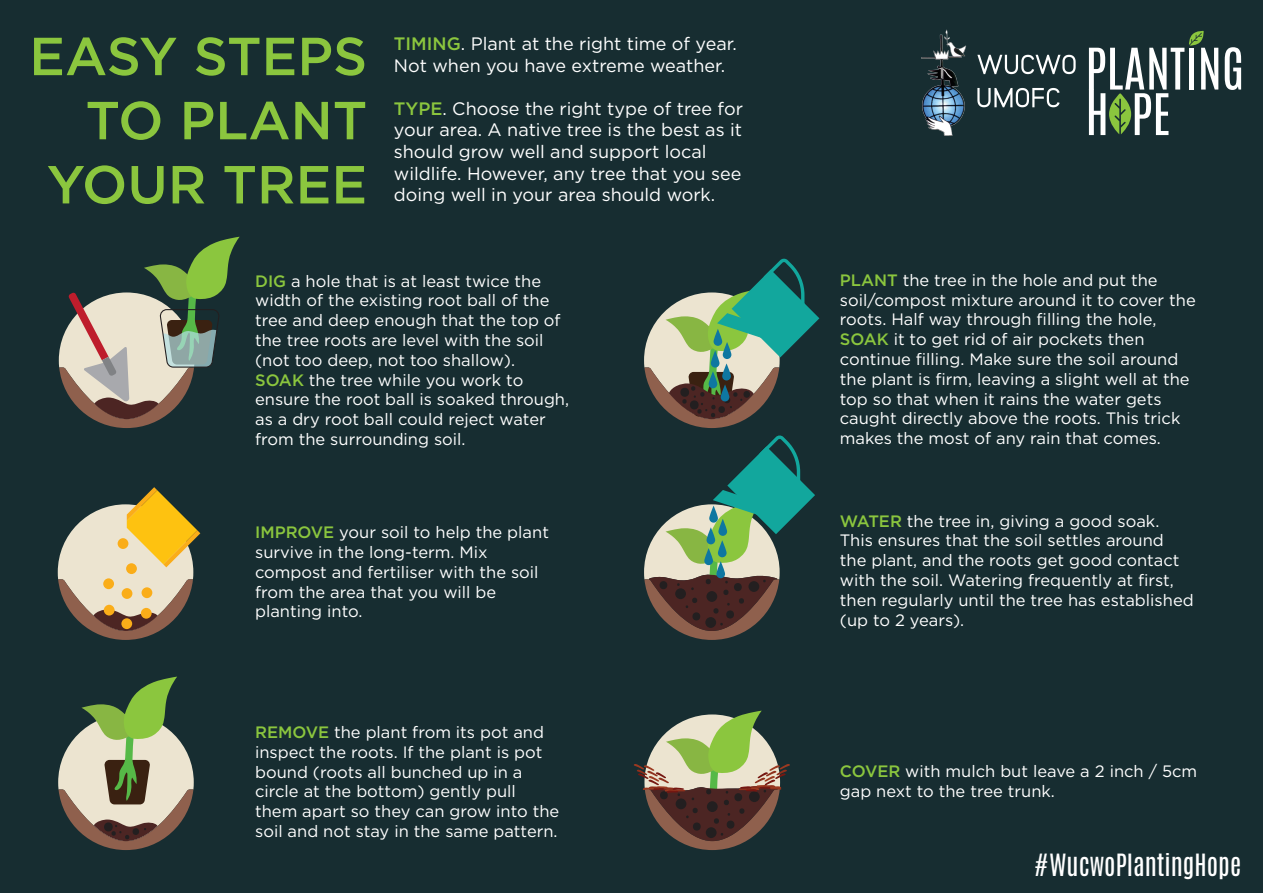
<style>
.page{position:relative;width:1263px;height:893px;background:#172d31}
.page>*{position:absolute;margin:0;border:0;box-sizing:border-box;transform-origin:0 0}
.t1{font:500 53.4px/64.2px "Gotham";color:#8bc63e;text-align:right}
.t2{font:25.65px "Antonio";color:#fff}
.t3{font:18px/21.6px "Gotham";color:#fff}
.t4{font:16.5px/19.8px "Gotham";color:#fff}
.s1{font-weight:500;color:#8bc63e}
</style>
<div class="page">
<svg style="left:58px;top:487px;width:142px;height:153px"></svg>
<div style="left:118px;top:538px;width:10px;height:11px;background:#faad19;border-radius:50%"></div>
<div style="left:126px;top:563px;width:11px;height:11px;background:#faad19;border-radius:50%"></div>
<div style="left:103px;top:578px;width:11px;height:11px;background:#faad19;border-radius:50%"></div>
<div style="left:122px;top:588px;width:10px;height:11px;background:#faad19;border-radius:50%"></div>
<div style="left:121px;top:618px;width:11px;height:11px;background:#faad19;border-radius:50%"></div>
<div style="left:141px;top:608px;width:11px;height:11px;background:#faad19;border-radius:50%"></div>
<div style="left:142px;top:587px;width:10px;height:11px;background:#faad19;border-radius:50%"></div>
<div style="left:104px;top:605px;width:11px;height:10px;background:#faad19;border-radius:50%"></div>
<svg style="left:58px;top:677px;width:136px;height:173px"></svg>
<svg style="left:644px;top:258px;width:175px;height:170px"></svg>
<svg style="left:713px;top:329px;width:9px;height:17px"></svg>
<svg style="left:723px;top:342px;width:8px;height:17px"></svg>
<svg style="left:711px;top:350px;width:8px;height:18px"></svg>
<svg style="left:722px;top:363px;width:9px;height:17px"></svg>
<svg style="left:709px;top:371px;width:8px;height:17px"></svg>
<svg style="left:721px;top:384px;width:8px;height:17px"></svg>
<svg style="left:644px;top:435px;width:171px;height:205px"></svg>
<svg style="left:634px;top:711px;width:156px;height:139px"></svg>
<svg style="left:59px;top:237px;width:181px;height:191px"></svg>
<svg style="left:1225px;top:47px;width:16px;height:43px"></svg>
<svg style="left:1089px;top:30px;width:129px;height:105px"></svg>
<img style="left:921px;top:30px;width:155px;height:106px">
<h1 class="t1" style="left:29px;top:23px;width:339px">EASY STEPS<br>TO PLANT<br>YOUR TREE</h1>
<p class="t3" style="left:394px;top:33px;width:344px"><span class="s1">TIMING</span>. Plant at the right time of year.<br>Not when you have extreme weather.</p>
<p class="t3" style="left:394px;top:97px;width:351px"><span class="s1">TYPE</span>. Choose the right type of tree for your area. A native tree is the best as it should grow well and support local wildlife. However, any tree that you see doing well in your area should work.</p>
<p class="t4" style="left:255px;top:271px;width:316px"><span class="s1">DIG</span> a hole that is at least twice the width of the existing root ball of the tree and deep enough that the top of the tree roots are level with the soil (not too deep, not too shallow).<br><span class="s1">SOAK</span> the tree while you work to ensure the root ball is soaked through, as a dry root ball could reject water from the surrounding soil.</p>
<p class="t4" style="left:255px;top:522px;width:295px"><span class="s1">IMPROVE</span> your soil to help the plant survive in the long-term. Mix compost and fertiliser with the soil from the area that you will be planting into.</p>
<p class="t4" style="left:255px;top:722px;width:306px"><span class="s1">REMOVE</span> the plant from its pot and inspect the roots. If the plant is pot bound (roots all bunched up in a circle at the bottom) gently pull them apart so they can grow into the soil and not stay in the same pattern.</p>
<p class="t4" style="left:840px;top:270px;width:357px"><span class="s1">PLANT</span> the tree in the hole and put the soil/compost mixture around it to cover the roots. Half way through filling the hole, <span class="s1">SOAK</span> it to get rid of air pockets then continue filling. Make sure the soil around the plant is firm, leaving a slight well at the top so that when it rains the water gets caught directly above the roots. This trick makes the most of any rain that comes.</p>
<p class="t4" style="left:840px;top:511px;width:355px"><span class="s1">WATER</span> the tree in, giving a good soak.<br>This ensures that the soil settles around the plant, and the roots get good contact with the soil. Watering frequently at first, then regularly until the tree has established (up to 2 years).</p>
<p class="t4" style="left:840px;top:761px;width:359px"><span class="s1">COVER</span> with mulch but leave a 2 inch / 5cm gap next to the tree trunk.</p>
<h2 class="t2" style="left:1033px;top:846px;width:209px">#WucwoPlantingHope</h2>
</div>
